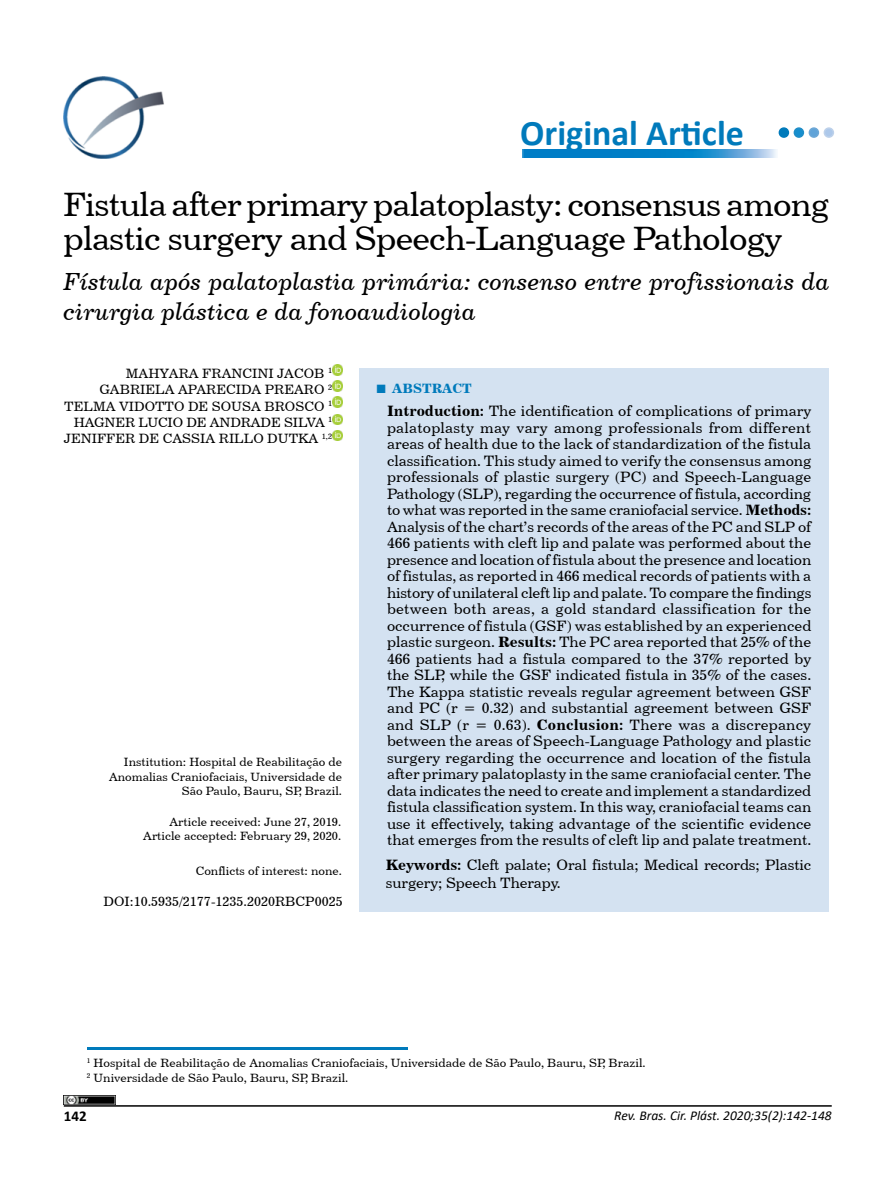
<style>
.page{position:relative;width:893px;height:1191px;background:#fff}
.page>*{position:absolute;margin:0;border:0;box-sizing:border-box;transform-origin:0 0}
.t1{font:700 36px "Calibri";color:#007abb}
.t2{font:33.75px/34.5px "Century 731 BT Roman A";letter-spacing:-.025em;color:#000}
.t3{font:24.75px/29.7px "Century 731 BT Italic A";color:#000}
.t4{font:15px/16.5px "Century 731 BT Roman A";letter-spacing:-.01em;color:#000;text-align:justify}
.t5{font:700 15px "Calibri";color:#000}
.t6{font:13.5px/16.4px "Century 731 BT Roman A";color:#000;text-align:right}
.t7{font:italic 13.5px "Calibri";color:#000}
.t8{font:13.5px "Century 731 BT Bold A";color:#007abb}
.t9{font:12px/14.4px "Century 731 BT Roman A";color:#000;text-align:right}
.s1{font-family:"Times New Roman";font-weight:700;font-size:18px}
.s2{font-family:"Century 731 BT Bold A"}
</style>
<div class="page">
<hr style="left:64px;top:1105px;width:768px;height:1px;background:#000">
<svg style="left:332px;top:365px;width:11px;height:42px"></svg>
<svg style="left:332px;top:414px;width:11px;height:27px"></svg>
<img style="left:63px;top:77px;width:101px;height:82px">
<hr style="left:87px;top:1047px;width:320px;height:2px;background:#007abb">
<img style="left:64px;top:1095px;width:51px;height:9px">
<img style="left:523px;top:150px;width:254px;height:7px">
<div style="left:779px;top:128px;width:9px;height:9px;background:#007abb;border-radius:50%"></div>
<div style="left:779px;top:127px;width:10px;height:11px;border:2px solid #007abb;border-radius:50%"></div>
<div style="left:794px;top:128px;width:9px;height:9px;background:#168ece;border-radius:50%"></div>
<div style="left:794px;top:127px;width:10px;height:11px;border:2px solid #1f8dc7;border-radius:50%"></div>
<div style="left:809px;top:128px;width:9px;height:9px;background:#60a3d8;border-radius:50%"></div>
<div style="left:809px;top:127px;width:10px;height:11px;border:2px solid #6ca7d6;border-radius:50%"></div>
<div style="left:824px;top:128px;width:9px;height:9px;background:#adc8ea;border-radius:50%"></div>
<div style="left:824px;top:127px;width:10px;height:11px;border:2px solid #bdd1ea;border-radius:50%"></div>
<div style="left:359px;top:367px;width:470px;height:544px;background:#d4e2f1"></div>
<h1 class="t1" style="left:520px;top:108px;width:225px">Original Article</h1>
<h2 class="t2" style="left:63px;top:186px;width:767px">Fistula after primary palatoplasty: consensus among plastic surgery and Speech-Language Pathology</h2>
<h3 class="t3" style="left:63px;top:266px;width:768px">Fístula após palatoplastia primária: consenso entre profissionais da cirurgia plástica e da fonoaudiologia</h3>
<p class="t6" style="left:64px;top:365px;width:270px">MAHYARA FRANCINI JACOB <sup>1<br></sup>GABRIELA APARECIDA PREARO <sup>2<br></sup>TELMA VIDOTTO DE SOUSA BROSCO <sup>1<br></sup>HAGNER LUCIO DE ANDRADE SILVA <sup>1<br></sup>JENIFFER DE CASSIA RILLO DUTKA <sup>1,2</sup></p>
<p class="t9" style="left:109px;top:755px;width:234px">Institution: Hospital de Reabilitação de<br>Anomalias Craniofaciais, Universidade de<br>São Paulo, Bauru, SP, Brazil.</p>
<p class="t9" style="left:143px;top:814px;width:199px">Article received: June 27, 2019.<br>Article accepted: February 29, 2020.</p>
<p class="t9" style="left:196px;top:863px;width:148px">Conflicts of interest: none.</p>
<p class="t6" style="left:104px;top:893px;width:241px">DOI:10.5935/2177-1235.2020RBCP0025</p>
<p class="t8" style="left:376px;top:380px;width:98px"><span class="s1">■</span> ABSTRACT</p>
<p class="t4" style="left:387px;top:402px;width:426px"><span class="s2">Introduction:</span> The identification of complications of primary palatoplasty may vary among professionals from different areas of health due to the lack of standardization of the fistula classification. This study aimed to verify the consensus among professionals of plastic surgery (PC) and Speech-Language Pathology (SLP), regarding the occurrence of fistula, according to what was reported in the same craniofacial service. <span class="s2">Methods:<br></span>Analysis of the chart’s records of the areas of the PC and SLP of 466 patients with cleft lip and palate was performed about the presence and location of fistula about the presence and location of fistulas, as reported in 466 medical records of patients with a history of unilateral cleft lip and palate. To compare the findings between both areas, a gold standard classification for the occurrence of fistula (GSF) was established by an experienced plastic surgeon. <span class="s2">Results:</span> The PC area reported that 25% of the 466 patients had a fistula compared to the 37% reported by the SLP, while the GSF indicated fistula in 35% of the cases.<br>The Kappa statistic reveals regular agreement between GSF and PC (r = 0.32) and substantial agreement between GSF and SLP (r = 0.63). <span class="s2">Conclusion:</span> There was a discrepancy between the areas of Speech-Language Pathology and plastic surgery regarding the occurrence and location of the fistula after primary palatoplasty in the same craniofacial center. The data indicates the need to create and implement a standardized fistula classification system. In this way, craniofacial teams can use it effectively, taking advantage of the scientific evidence that emerges from the results of cleft lip and palate treatment.</p>
<p class="t4" style="left:386px;top:856px;width:427px;line-height:18px"><span class="s2">Keywords:</span> Cleft palate; Oral fistula; Medical records; Plastic surgery; Speech Therapy.</p>
<p class="t9" style="left:87px;top:1055px;width:560px;line-height:15px;text-align:left"><sup>1</sup> Hospital de Reabilitação de Anomalias Craniofaciais, Universidade de São Paulo, Bauru, SP, Brazil.<br><sup>2</sup> Universidade de São Paulo, Bauru, SP, Brazil.</p>
<p class="t5" style="left:64px;top:1105px;width:24px">142</p>
<p class="t7" style="left:614px;top:1106px;width:219px">Rev. Bras. Cir. Plást. 2020;35(2):142-148</p>
</div>
